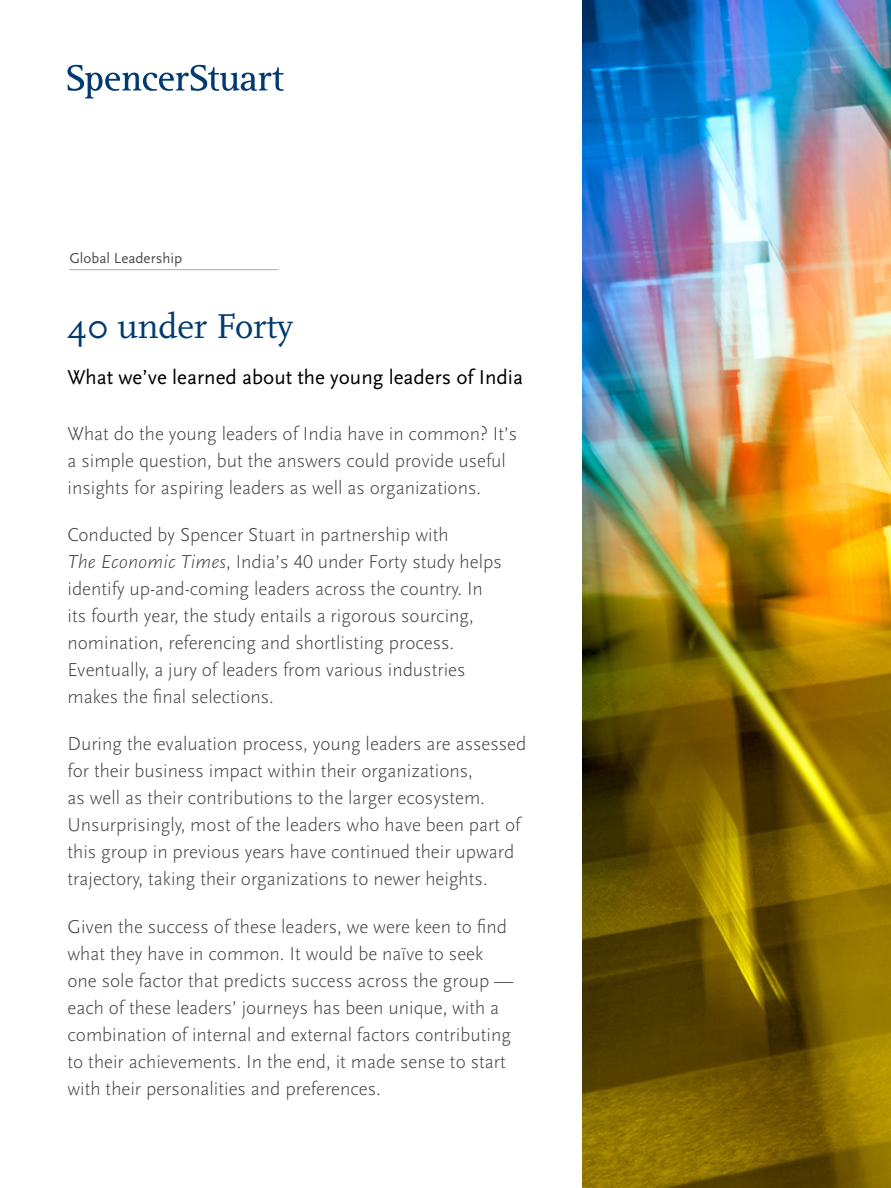
<style>
.page{position:relative;width:891px;height:1188px;background:#fff}
.page>*{position:absolute;margin:0;border:0;box-sizing:border-box;transform-origin:0 0}
.t1{font:36px "Scala Pro";letter-spacing:-.005em;color:#003a70}
.t2{font:21px "Scala Sans Pro";color:#000}
.t3{font:300 19.5px/27px "Scala Sans Pro";color:#414042}
.t4{font:15px "Scala Sans Pro";color:#4d4d4f}
.s1{font-style:italic}
</style>
<div class="page">
<img style="left:582px;top:0;width:309px;height:1188px">
<svg style="left:67px;top:65px;width:217px;height:33px"></svg>
<hr style="left:69px;top:269px;width:210px;height:1px;background:#a7a9ac">
<p class="t4" style="left:69px;top:249px;width:114px">Global Leadership</p>
<h1 class="t1" style="left:68px;top:305px;width:227px">40 under Forty</h1>
<p class="t2" style="left:68px;top:365px;width:457px">What we’ve learned about the young leaders of India</p>
<p class="t3" style="left:68px;top:420px;width:451px">What do the young leaders of India have in common? It’s a simple question, but the answers could provide useful insights for aspiring leaders as well as organizations.</p>
<p class="t3" style="left:68px;top:521px;width:436px">Conducted by Spencer Stuart in partnership with<br><span class="s1">The Economic Times</span>, India’s 40 under Forty study helps identify up-and-coming leaders across the country. In its fourth year, the study entails a rigorous sourcing, nomination, referencing and shortlisting process.<br>Eventually, a jury of leaders from various industries makes the final selections.</p>
<p class="t3" style="left:68px;top:731px;width:460px">During the evaluation process, young leaders are assessed for their business impact within their organizations,<br>as well as their contributions to the larger ecosystem.<br>Unsurprisingly, most of the leaders who have been part of this group in previous years have continued their upward trajectory, taking their organizations to newer heights.</p>
<p class="t3" style="left:68px;top:913px;width:447px">Given the success of these leaders, we were keen to find what they have in common. It would be naïve to seek one sole factor that predicts success across the group — each of these leaders’ journeys has been unique, with a combination of internal and external factors contributing to their achievements. In the end, it made sense to start with their personalities and preferences.</p>
</div>
